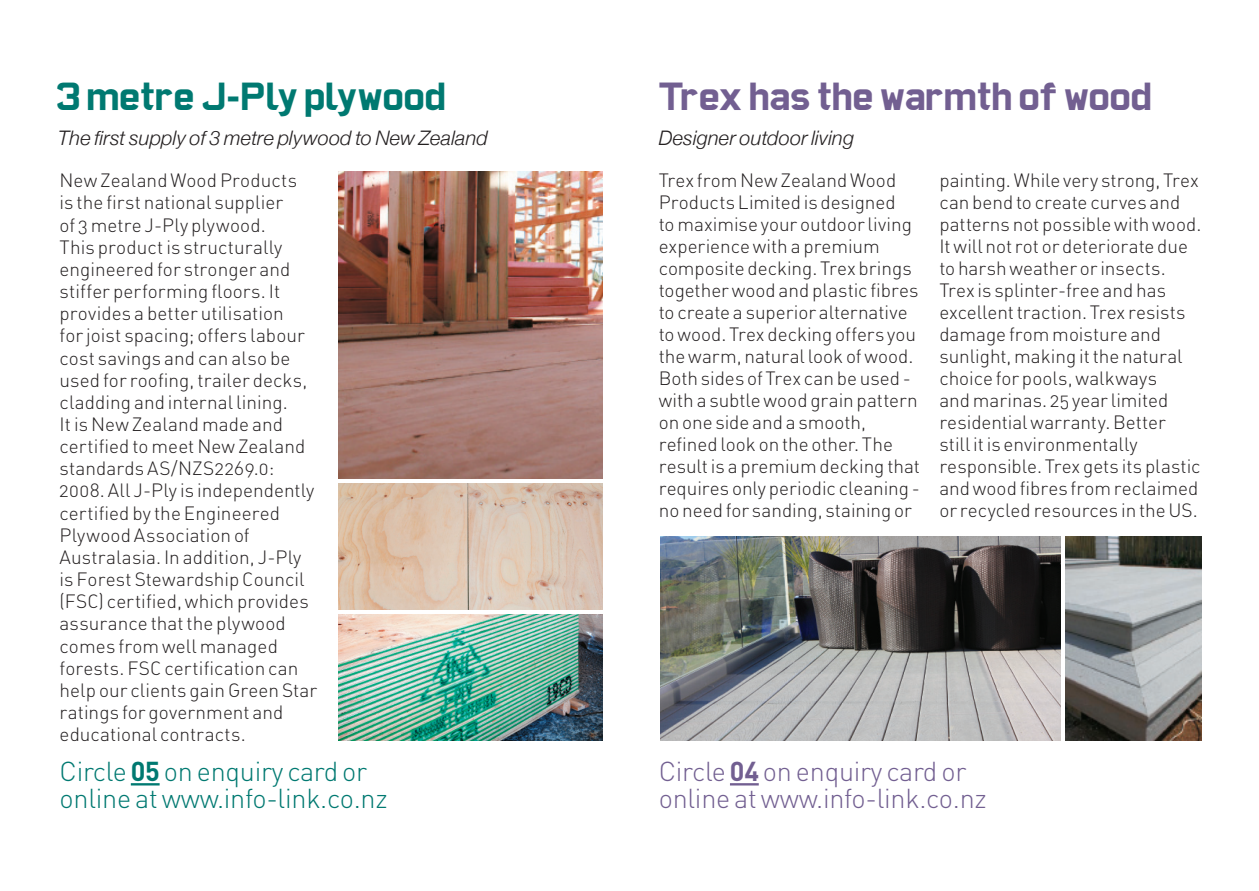
<style>
.page{position:relative;width:1259px;height:891px;background:#fff}
.page>*{position:absolute;margin:0;border:0;box-sizing:border-box;transform-origin:0 0}
.il_headline{font:700 36px "AF Carplates";letter-spacing:-.04em;color:#725f91;scale:1.1 1}
.il_headline-2{font:700 36px "AF Carplates";letter-spacing:-.04em;color:#007971;scale:1.1 1}
.il_text_info{font:300 27px/27px "DIN";letter-spacing:-.01em;color:#007971}
.il_text_info-2{font:300 27px/27px "DIN";letter-spacing:-.01em;color:#725f91}
.il_intro{font:italic 300 20px "Helvetica Neue";letter-spacing:.005em;color:#231f20}
.il20a_First_para{font:19px/22px "DIN Light Alternate";color:#231f20}
.s1{font-weight:700}
</style>
<div class="page">
<hr style="left:131px;top:782px;width:29px;height:3px;background:#007971">
<img style="left:338px;top:172px;width:264px;height:306px">
<img style="left:338px;top:483px;width:264px;height:126px">
<img style="left:338px;top:614px;width:264px;height:126px">
<hr style="left:730px;top:782px;width:29px;height:3px;background:#725f91">
<img style="left:1065px;top:536px;width:136px;height:204px">
<img style="left:661px;top:536px;width:399px;height:204px">
<p class="il_headline-2" style="left:56px;top:73px;width:357px">3 metre J-Ply plywood</p>
<p class="il_intro" style="left:58px;top:126px;width:431px">The first supply of 3 metre plywood to New Zealand</p>
<p class="il20a_First_para" style="left:60px;top:169px;width:259px">New Zealand Wood Products<br>is the first national supplier<br>of 3 metre J-Ply plywood.<br>This product is structurally engineered for stronger and stiffer performing floors. It provides a better utilisation<br>for joist spacing; offers labour cost savings and can also be used for roofing, trailer decks, cladding and internal lining.<br>It is New Zealand made and certified to meet New Zealand standards AS/NZS2269.0:<br>2008. All J-Ply is independently certified by the Engineered<br>Plywood Association of<br>Australasia. In addition, J-Ply is Forest Stewardship Council (FSC) certified, which provides assurance that the plywood comes from well managed forests. FSC certification can help our clients gain Green Star ratings for government and educational contracts.</p>
<p class="il_text_info" style="left:60px;top:756px;width:329px">Circle <span class="s1">05</span> on enquiry card or online at www.info-link.co.nz</p>
<p class="il_headline" style="left:657px;top:73px;width:452px">Trex has the warmth of wood</p>
<p class="il_intro" style="left:659px;top:126px;width:197px">Designer outdoor living</p>
<p class="il20a_First_para" style="left:659px;top:169px;width:263px">Trex from New Zealand Wood<br>Products Limited is designed<br>to maximise your outdoor living experience with a premium composite decking. Trex brings together wood and plastic fibres to create a superior alternative to wood. Trex decking offers you the warm, natural look of wood.<br>Both sides of Trex can be used - with a subtle wood grain pattern on one side and a smooth, refined look on the other. The result is a premium decking that requires only periodic cleaning - no need for sanding, staining or</p>
<p class="il20a_First_para" style="left:939px;top:169px;width:263px">painting. While very strong, Trex can bend to create curves and patterns not possible with wood.<br>It will not rot or deteriorate due to harsh weather or insects.<br>Trex is splinter-free and has excellent traction. Trex resists damage from moisture and sunlight, making it the natural choice for pools, walkways<br>and marinas. 25 year limited residential warranty. Better still it is environmentally responsible. Trex gets its plastic and wood fibres from reclaimed or recycled resources in the US.</p>
<p class="il_text_info-2" style="left:659px;top:756px;width:329px">Circle <span class="s1">04</span> on enquiry card or online at www.info-link.co.nz</p>
</div>
